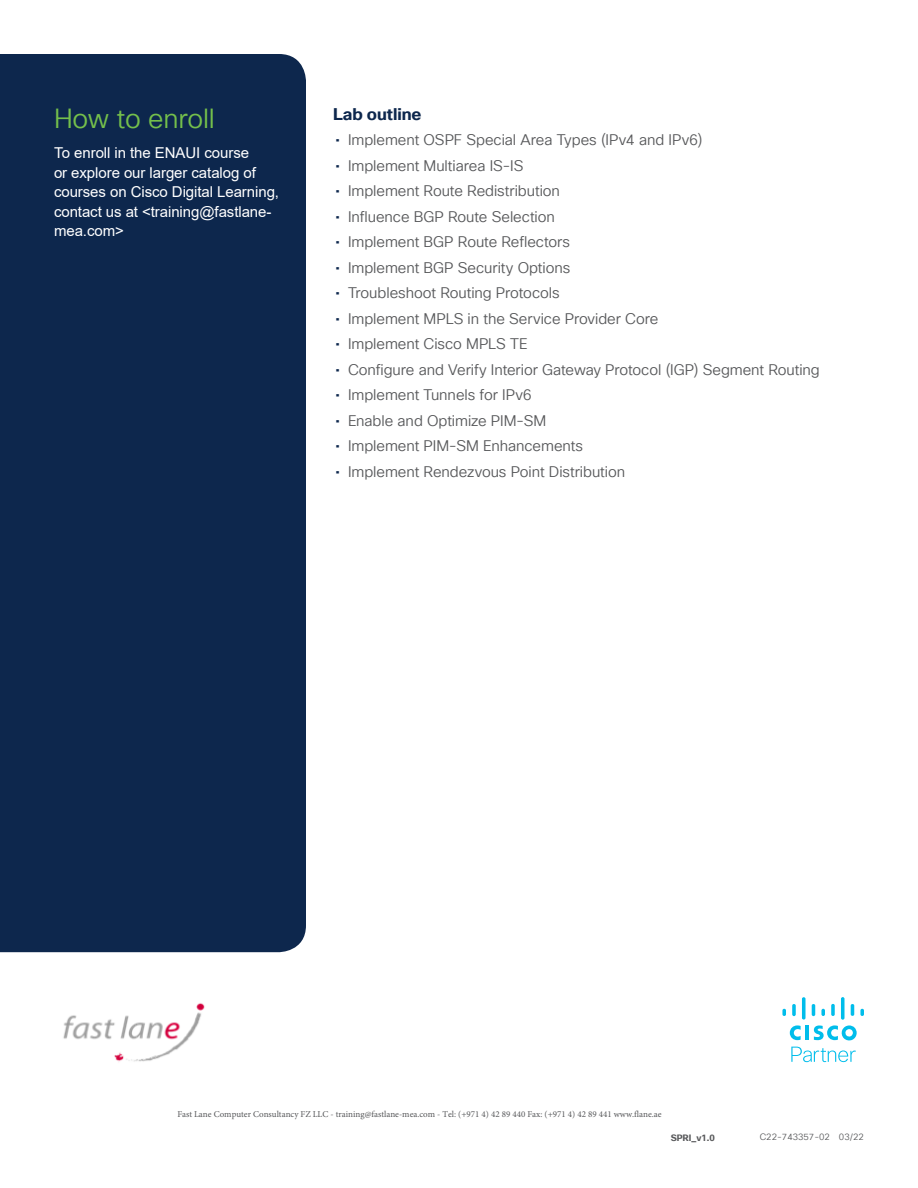
<style>
.page{position:relative;width:918px;height:1188px;background:#fff}
.page>*{position:absolute;margin:0;border:0;box-sizing:border-box;transform-origin:0 0}
.Body_White{font:27px "Cisco Sans TT Light";letter-spacing:-.01em;color:#74bf4b}
.Subhead3_Midnight_bl{font:700 16.5px "Cisco Sans TT";color:#0d274d}
.t1{font:15px "Cisco Sans TT Light";letter-spacing:-.005em;color:#57585a}
.Body_White-2{font:15px/19.5px "Arial";letter-spacing:-.005em;color:#fff}
.Footer_white{font:9px "Minion Pro";color:#57585a}
.Footer_white-2{font:9px "Cisco Sans TT Light";color:#57585a}
.Footer_white-3{font:700 9px "Cisco Sans TT";color:#57585a}
.s1{font-family:"Cisco Sans TT";color:#0d274d}
</style>
<div class="page">
<div style="left:0;top:54px;width:306px;height:898px;background:#0d274d"></div>
<svg style="left:791px;top:1047px;width:65px;height:16px"></svg>
<hr style="left:806px;top:1026px;width:3px;height:14px;background:#00bdeb">
<svg style="left:814px;top:1025px;width:43px;height:16px"></svg>
<svg style="left:782px;top:997px;width:24px;height:43px"></svg>
<svg style="left:812px;top:1004px;width:3px;height:12px"></svg>
<svg style="left:821px;top:1009px;width:4px;height:7px"></svg>
<svg style="left:831px;top:1004px;width:4px;height:12px"></svg>
<svg style="left:841px;top:997px;width:4px;height:23px"></svg>
<svg style="left:851px;top:1004px;width:3px;height:12px"></svg>
<svg style="left:860px;top:1008px;width:4px;height:8px"></svg>
<img style="left:63px;top:1003px;width:142px;height:59px">
<p class="Body_White" style="left:54px;top:101px;width:162px">How to enroll</p>
<p class="Body_White-2" style="left:54px;top:143px;width:227px">To enroll in the ENAUI course<br>or explore our larger catalog of courses on Cisco Digital Learning, contact us at &lt;training@fastlane&shy;mea.com&gt;</p>
<p class="Subhead3_Midnight_bl" style="left:333px;top:103px;width:90px">Lab outline</p>
<p class="t1" style="left:335px;top:130px;width:369px"><span class="s1">•</span> Implement OSPF Special Area Types (IPv4 and IPv6)</p>
<p class="t1" style="left:335px;top:156px;width:190px"><span class="s1">•</span> Implement Multiarea IS-IS</p>
<p class="t1" style="left:335px;top:181px;width:226px"><span class="s1">•</span> Implement Route Redistribution</p>
<p class="t1" style="left:335px;top:207px;width:221px"><span class="s1">•</span> Influence BGP Route Selection</p>
<p class="t1" style="left:335px;top:232px;width:236px"><span class="s1">•</span> Implement BGP Route Reflectors</p>
<p class="t1" style="left:335px;top:258px;width:237px"><span class="s1">•</span> Implement BGP Security Options</p>
<p class="t1" style="left:335px;top:283px;width:226px"><span class="s1">•</span> Troubleshoot Routing Protocols</p>
<p class="t1" style="left:335px;top:309px;width:325px"><span class="s1">•</span> Implement MPLS in the Service Provider Core</p>
<p class="t1" style="left:335px;top:334px;width:194px"><span class="s1">•</span> Implement Cisco MPLS TE</p>
<p class="t1" style="left:335px;top:360px;width:486px"><span class="s1">•</span> Configure and Verify Interior Gateway Protocol (IGP) Segment Routing</p>
<p class="t1" style="left:335px;top:385px;width:198px"><span class="s1">•</span> Implement Tunnels for IPv6</p>
<p class="t1" style="left:335px;top:411px;width:212px"><span class="s1">•</span> Enable and Optimize PIM-SM</p>
<p class="t1" style="left:335px;top:436px;width:249px"><span class="s1">•</span> Implement PIM-SM Enhancements</p>
<p class="t1" style="left:335px;top:462px;width:291px"><span class="s1">•</span> Implement Rendezvous Point Distribution</p>
<p class="Footer_white" style="left:177px;top:1109px;width:486px">Fast Lane Computer Consultancy FZ LLC - training@fastlane-mea.com - Tel: (+971 4) 42 89 440 Fax: (+971 4) 42 89 441 www.flane.ae</p>
<p class="Footer_white-3" style="left:671px;top:1132px;width:46px">SPRI_v1.0</p>
<p class="Footer_white-2" style="left:760px;top:1131px;width:106px">C22-743357-02 03/22</p>
</div>
